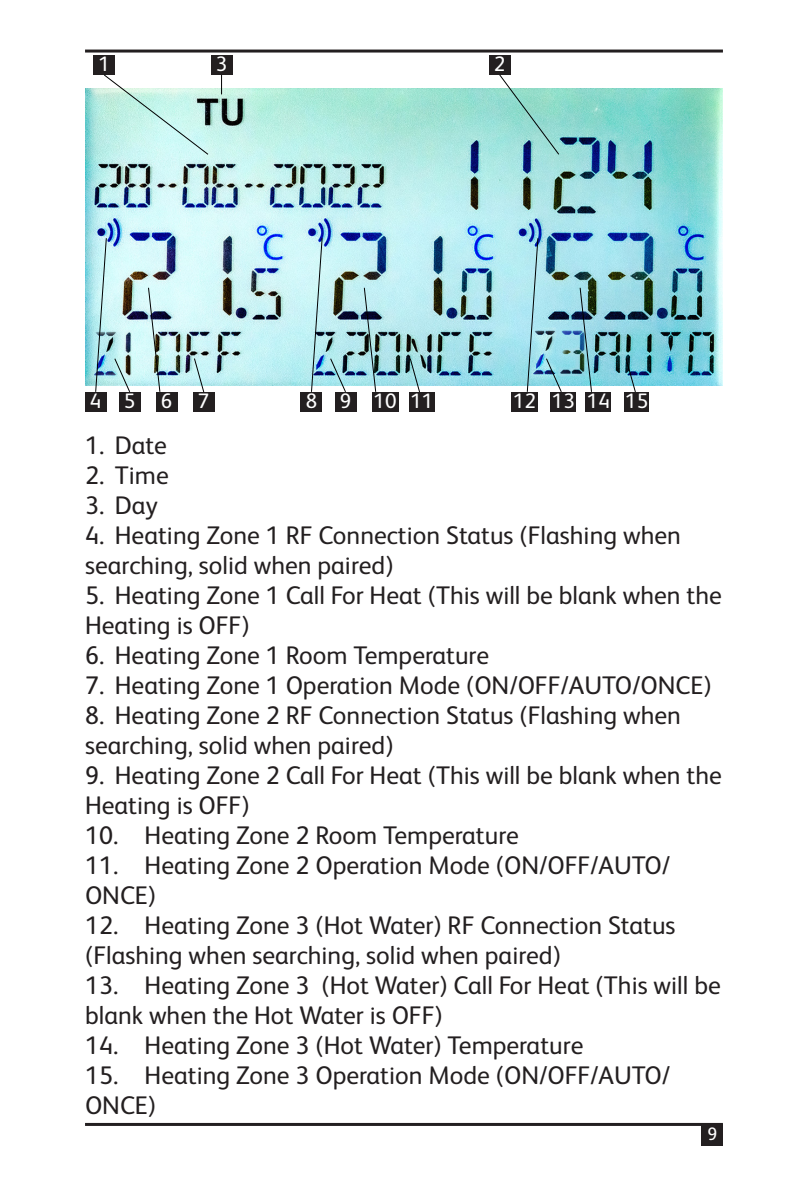
<style>
.page{position:relative;width:808px;height:1191px;background:#fff}
.page>*{position:absolute;margin:0;border:0;box-sizing:border-box;transform-origin:0 0}
.t1{font:25.5px/30px "FS Albert";color:#231f20}
.t2{font:21px "FS Albert";color:#fff}
.t3{font:18px "FS Albert";color:#fff}
</style>
<div class="page">
<img style="left:85px;top:88px;width:638px;height:297px">
<hr style="left:85px;top:50px;width:638px;height:3px;background:#231f20">
<hr style="left:85px;top:1123px;width:638px;height:3px;background:#231f20">
<div style="left:702px;top:1124px;width:21px;height:21px;background:#231f20"></div>
<div style="left:94px;top:55px;width:21px;height:20px;background:#231f20"></div>
<div style="left:489px;top:55px;width:21px;height:20px;background:#231f20"></div>
<div style="left:211px;top:55px;width:21px;height:20px;background:#231f20"></div>
<svg style="left:103px;top:75px;width:106px;height:80px"></svg>
<svg style="left:221px;top:75px;width:1px;height:19px"></svg>
<svg style="left:499px;top:74px;width:61px;height:81px"></svg>
<div style="left:85px;top:392px;width:21px;height:19px;background:#231f20"></div>
<div style="left:301px;top:392px;width:21px;height:19px;background:#231f20"></div>
<div style="left:511px;top:392px;width:27px;height:19px;background:#231f20"></div>
<div style="left:119px;top:392px;width:21px;height:19px;background:#231f20"></div>
<div style="left:335px;top:392px;width:21px;height:19px;background:#231f20"></div>
<div style="left:551px;top:392px;width:25px;height:19px;background:#231f20"></div>
<div style="left:156px;top:392px;width:21px;height:19px;background:#231f20"></div>
<div style="left:372px;top:392px;width:26px;height:19px;background:#231f20"></div>
<div style="left:586px;top:392px;width:25px;height:19px;background:#231f20"></div>
<div style="left:193px;top:392px;width:21px;height:19px;background:#231f20"></div>
<div style="left:409px;top:392px;width:26px;height:19px;background:#231f20"></div>
<div style="left:625px;top:392px;width:24px;height:19px;background:#231f20"></div>
<svg style="left:95px;top:237px;width:12px;height:155px;background:#a7d2da"></svg>
<svg style="left:311px;top:237px;width:12px;height:155px;background:#a8cfd9"></svg>
<svg style="left:526px;top:237px;width:13px;height:155px;background:#9acdda"></svg>
<svg style="left:114px;top:358px;width:17px;height:34px"></svg>
<svg style="left:330px;top:358px;width:16px;height:34px"></svg>
<svg style="left:545px;top:358px;width:17px;height:35px"></svg>
<svg style="left:148px;top:287px;width:13px;height:105px"></svg>
<svg style="left:363px;top:287px;width:13px;height:105px"></svg>
<svg style="left:579px;top:287px;width:13px;height:106px"></svg>
<svg style="left:193px;top:357px;width:12px;height:35px"></svg>
<svg style="left:409px;top:357px;width:11px;height:35px"></svg>
<svg style="left:625px;top:357px;width:11px;height:35px"></svg>
<p class="t2" style="left:98px;top:52px;width:13px">1</p>
<p class="t2" style="left:216px;top:52px;width:13px">3</p>
<p class="t2" style="left:494px;top:52px;width:13px">2</p>
<p class="t2" style="left:90px;top:389px;width:13px">4</p>
<p class="t2" style="left:124px;top:389px;width:13px">5</p>
<p class="t2" style="left:161px;top:389px;width:13px">6</p>
<p class="t2" style="left:198px;top:389px;width:13px">7</p>
<p class="t2" style="left:306px;top:389px;width:13px">8</p>
<p class="t2" style="left:340px;top:389px;width:13px">9</p>
<p class="t2" style="left:374px;top:389px;width:25px">10</p>
<p class="t2" style="left:410px;top:389px;width:25px">11</p>
<p class="t2" style="left:513px;top:389px;width:25px">12</p>
<p class="t2" style="left:552px;top:389px;width:25px">13</p>
<p class="t2" style="left:587px;top:389px;width:25px">14</p>
<p class="t2" style="left:625px;top:389px;width:25px">15</p>
<p class="t1" style="left:85px;top:430px;width:83px">1. Date</p>
<p class="t1" style="left:85px;top:460px;width:85px">2. Time</p>
<p class="t1" style="left:85px;top:490px;width:74px">3. Day</p>
<p class="t1" style="left:85px;top:520px;width:597px">4. Heating Zone 1 RF Connection Status (Flashing when searching, solid when paired)</p>
<p class="t1" style="left:85px;top:580px;width:638px">5. Heating Zone 1 Call For Heat (This will be blank when the<br>Heating is OFF)</p>
<p class="t1" style="left:85px;top:640px;width:406px">6. Heating Zone 1 Room Temperature</p>
<p class="t1" style="left:85px;top:670px;width:628px">7. Heating Zone 1 Operation Mode (ON/OFF/AUTO/ONCE)</p>
<p class="t1" style="left:85px;top:700px;width:597px">8. Heating Zone 2 RF Connection Status (Flashing when searching, solid when paired)</p>
<p class="t1" style="left:85px;top:760px;width:638px">9. Heating Zone 2 Call For Heat (This will be blank when the<br>Heating is OFF)</p>
<p class="t1" style="left:85px;top:820px;width:435px">10. Heating Zone 2 Room Temperature</p>
<p class="t1" style="left:85px;top:850px;width:587px">11. Heating Zone 2 Operation Mode (ON/OFF/AUTO/<br>ONCE)</p>
<p class="t1" style="left:85px;top:910px;width:592px">12. Heating Zone 3 (Hot Water) RF Connection Status (Flashing when searching, solid when paired)</p>
<p class="t1" style="left:85px;top:970px;width:637px">13. Heating Zone 3 (Hot Water) Call For Heat (This will be blank when the Hot Water is OFF)</p>
<p class="t1" style="left:85px;top:1030px;width:500px">14. Heating Zone 3 (Hot Water) Temperature</p>
<p class="t1" style="left:85px;top:1060px;width:587px">15. Heating Zone 3 Operation Mode (ON/OFF/AUTO/<br>ONCE)</p>
<p class="t3" style="left:707px;top:1123px;width:11px">9</p>
</div>
